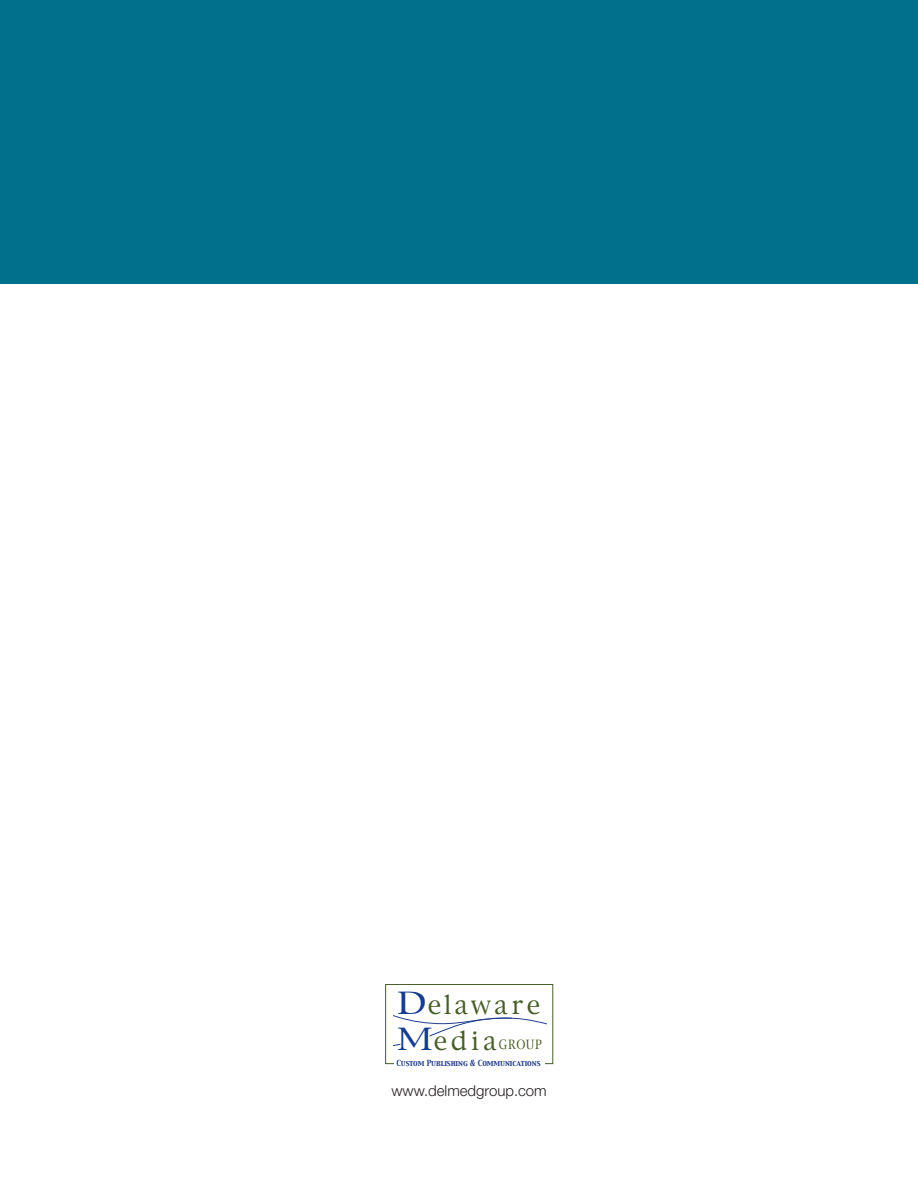
<style>
.page{position:relative;width:918px;height:1188px;background:#fff}
.page>*{position:absolute;margin:0;border:0;box-sizing:border-box;transform-origin:0 0}
.t1{font:24.6px/36px "New York";color:#475d28}
.t2{font:300 15px "Helvetica Neue";color:#231f20}
.t3{font:12.3px "New York";color:#475d28;scale:.91 1}
.t4{font:7.35px "Capitals";color:#253f8f;scale:.95 1}
.s1{font-size:29.55px;color:#153c8d}
</style>
<div class="page">
<svg style="left:393px;top:1015px;width:154px;height:31px"></svg>
<div style="left:385px;top:984px;width:168px;height:80px;border:1px solid #475d28"></div>
<div style="left:394px;top:1055px;width:150px;height:12px;background:#fff"></div>
<div style="left:0;top:0;width:918px;height:283px;background:#00718c"></div>
<h1 class="t1" style="left:397px;top:988px;width:145px"><span class="s1">D</span>elaware<br><span class="s1">M</span>edia</h1>
<p class="t4" style="left:396px;top:1060px;width:153px">Custom Publishing &amp; Communications</p>
<h3 class="t3" style="left:499px;top:1037px;width:49px">GROUP</h3>
<h2 class="t2" style="left:391px;top:1081px;width:157px">www.delmedgroup.com</h2>
</div>
